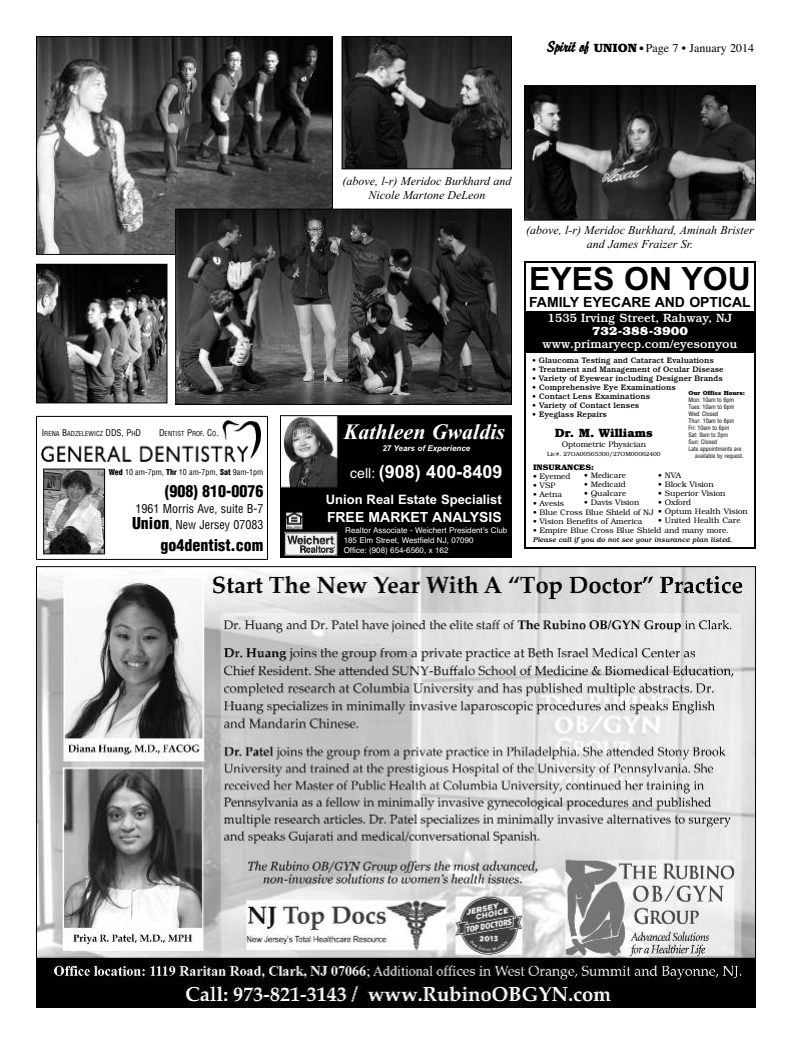
<style>
.page{position:relative;width:792px;height:1044px;background:#fff}
.page>*{position:absolute;margin:0;border:0;box-sizing:border-box;transform-origin:0 0}
.t1{font:700 32px "Arial";color:#000}
.t2{font:italic 700 22px "Times New Roman";color:#fff}
.t3{font:700 18px "Arial";color:#fff}
.t4{font:900 condensed 16px "Helvetica";color:#000}
.t5{font:700 14px "Arial";color:#000}
.t6{font:700 14px "Arial";color:#fff}
.t7{font:700 13px "Arial";color:#fff}
.t8{font:italic 12px/14px "Times New Roman";color:#000;text-align:center}
.t9{font:500 12px "Bookman";color:#fff}
.t10{font:condensed 12px/16px "Helvetica";color:#000}
.t11{font:12px "Times";color:#000}
.t12{font:700 12px "Bookman";color:#000}
.t13{font:700 12px "Bookman";color:#fff}
.t14{font:300 8px "Bookman";color:#000}
.t15{font:500 8px "Bookman";color:#000}
.t16{font:8px/10px "Helvetica";color:#fff}
.t17{font:condensed 8px "Helvetica";color:#000}
.t18{font:italic 700 8px "Arial";color:#fff}
.t19{font:700 8px "Bookman";color:#000}
.t20{font:italic 500 7px "Bookman";color:#000}
.t21{font:condensed 6.8px "Helvetica";color:#000}
.t22{font:condensed 6px "Helvetica";color:#000}
.t23{font:300 6px "Bookman";color:#000}
.t24{font:700 6px "Bookman";color:#000}
.s1{font-size:9px}
.s2{font-weight:900}
.s3{font-weight:900;font-size:16px}
.s4{font-family:"Brisk Extended";font-weight:700;font-style:italic;font-size:14px}
.s5{font-family:"Bookman";font-weight:700}
.s6{font-family:"Futura";font-weight:700;font-stretch:condensed;font-size:10px}
.s7{font-family:"Helvetica";font-weight:400;font-size:14px}
</style>
<div class="page">
<img style="left:38px;top:568px;width:716px;height:433px">
<img style="left:41px;top:420px;width:220px;height:42px">
<div style="left:36px;top:416px;width:232px;height:144px;border:1px solid #000"></div>
<img style="left:45px;top:471px;width:58px;height:81px">
<div style="left:43px;top:469px;width:62px;height:85px;border:1px solid #000"></div>
<div style="left:524px;top:261px;width:232px;height:288px;border:2px solid #000"></div>
<div style="left:524px;top:312px;width:232px;height:41px;background:#000"></div>
<img style="left:282px;top:417px;width:228px;height:139px">
<div style="left:280px;top:415px;width:232px;height:143px;border:1px solid #000"></div>
<img style="left:526px;top:87px;width:228px;height:132px">
<div style="left:524px;top:85px;width:232px;height:136px;border:1px solid #000"></div>
<img style="left:38px;top:38px;width:293px;height:215px">
<div style="left:36px;top:36px;width:297px;height:219px;border:1px solid #000"></div>
<img style="left:344px;top:38px;width:166px;height:129px">
<div style="left:342px;top:36px;width:170px;height:133px;border:1px solid #000"></div>
<img style="left:177px;top:211px;width:333px;height:192px">
<div style="left:175px;top:209px;width:337px;height:196px;border:1px solid #000"></div>
<img style="left:38px;top:266px;width:128px;height:135px">
<div style="left:36px;top:264px;width:132px;height:139px;border:1px solid #000"></div>
<p class="t21" style="left:42px;top:429px;width:101px"><span class="s1">I</span>RENA <span class="s1">B</span>ADZELEWICZ <span class="s1">DDS, P</span>H<span class="s1">D</span></p>
<p class="t21" style="left:159px;top:429px;width:61px"><span class="s1">D</span>ENTIST <span class="s1">P</span>ROF<span class="s1">. C</span>O<span class="s1">.</span></p>
<p class="t17" style="left:109px;top:468px;width:156px"><span class="s2">Wed</span> 10 am-7pm, <span class="s2">Thr</span> 10 am-7pm, <span class="s2">Sat</span> 9am-1pm</p>
<h3 class="t4" style="left:165px;top:482px;width:100px">(908) 810-0076</h3>
<h3 class="t10" style="left:132px;top:501px;width:133px">1961 Morris Ave, suite B-7<br><span class="s3">Union</span>, New Jersey 07083</h3>
<h3 class="t4" style="left:160px;top:536px;width:105px">go4dentist.com</h3>
<h3 class="t11" style="left:548px;top:41px;width:208px"><span class="s4">Spirit of</span> <span class="s5">UNION</span> <span class="s6">•</span> Page 7 • January 2014</h3>
<h3 class="t8" style="left:342px;top:174px;width:171px">(above, l-r) Meridoc Burkhard and<br>Nicole Martone DeLeon</h3>
<h2 class="t2" style="left:344px;top:419px;width:163px">Kathleen Gwaldis</h2>
<p class="t18" style="left:382px;top:444px;width:89px">27 Years of Experience</p>
<h3 class="t3" style="left:350px;top:462px;width:154px"><span class="s7">cell:</span> (908) 400-8409</h3>
<h3 class="t7" style="left:326px;top:491px;width:177px">Union Real Estate Specialist</h3>
<h3 class="t6" style="left:327px;top:508px;width:176px">FREE MARKET ANALYSIS</h3>
<p class="t16" style="left:344px;top:526px;width:165px">Realtor Associate - Weichert President’s Club<br>185 Elm Street, Westfield NJ, 07090<br>Office: (908) 654-6560, x 162</p>
<h3 class="t8" style="left:526px;top:223px;width:229px">(above, l-r) Meridoc Burkhard, Aminah Brister and James Fraizer Sr.</h3>
<h1 class="t1" style="left:529px;top:260px;width:223px">EYES ON YOU</h1>
<h3 class="t5" style="left:529px;top:294px;width:223px">FAMILY EYECARE AND OPTICAL</h3>
<h3 class="t9" style="left:548px;top:314px;width:186px">1535 Irving Street, Rahway, NJ</h3>
<h3 class="t13" style="left:592px;top:327px;width:98px">732-388-3900</h3>
<h3 class="t9" style="left:543px;top:340px;width:196px">www.primaryecp.com/eyesonyou</h3>
<p class="t15" style="left:532px;top:358px;width:183px">• Glaucoma Testing and Cataract Evaluations</p>
<p class="t15" style="left:532px;top:367px;width:193px">• Treatment and Management of Ocular Disease</p>
<p class="t15" style="left:532px;top:376px;width:192px">• Variety of Eyewear including Designer Brands</p>
<p class="t15" style="left:532px;top:385px;width:145px">• Comprehensive Eye Examinations</p>
<p class="t15" style="left:532px;top:394px;width:119px">• Contact Lens Examinations</p>
<p class="t15" style="left:532px;top:403px;width:108px">• Variety of Contact lenses</p>
<p class="t15" style="left:532px;top:412px;width:76px">• Eyeglass Repairs</p>
<p class="t24" style="left:689px;top:391px;width:58px">Our Office Hours:</p>
<p class="t22" style="left:689px;top:397px;width:47px">Mon: 10am to 6pm</p>
<p class="t22" style="left:689px;top:404px;width:47px">Tues: 10am to 6pm</p>
<p class="t22" style="left:689px;top:411px;width:31px">Wed: Closed</p>
<p class="t22" style="left:689px;top:418px;width:48px">Thur: 10am to 6pm</p>
<p class="t22" style="left:689px;top:425px;width:43px">Fri: 10am to 6pm</p>
<p class="t22" style="left:689px;top:432px;width:41px">Sat: 9am to 2pm</p>
<p class="t22" style="left:689px;top:439px;width:30px">Sun: Closed</p>
<p class="t22" style="left:689px;top:446px;width:54px">Late appointments are</p>
<p class="t22" style="left:695px;top:453px;width:50px">available by request.</p>
<h3 class="t12" style="left:555px;top:428px;width:99px">Dr. M. Williams</h3>
<p class="t14" style="left:562px;top:439px;width:86px">Optometric Physician</p>
<p class="t23" style="left:547px;top:450px;width:115px">Lic#. 27OA00565300/27OM00062400</p>
<p class="t19" style="left:533px;top:464px;width:63px">INSURANCES:</p>
<p class="t14" style="left:533px;top:471px;width:39px">• Eyemed</p>
<p class="t14" style="left:533px;top:480px;width:24px">• VSP</p>
<p class="t14" style="left:533px;top:489px;width:31px">• Aetna</p>
<p class="t14" style="left:533px;top:498px;width:33px">• Avesis</p>
<p class="t14" style="left:533px;top:507px;width:122px">• Blue Cross Blue Shield of NJ</p>
<p class="t14" style="left:533px;top:516px;width:111px">• Vision Benefits of America</p>
<p class="t14" style="left:533px;top:525px;width:197px">• Empire Blue Cross Blue Shield and many more.</p>
<p class="t20" style="left:533px;top:537px;width:201px">Please call if you do not see your insurance plan listed.</p>
<p class="t14" style="left:584px;top:470px;width:43px">• Medicare</p>
<p class="t14" style="left:584px;top:479px;width:43px">• Medicaid</p>
<p class="t14" style="left:584px;top:488px;width:44px">• Qualcare</p>
<p class="t14" style="left:584px;top:497px;width:57px">• Davis Vision</p>
<p class="t14" style="left:658px;top:471px;width:24px">• NVA</p>
<p class="t14" style="left:658px;top:480px;width:57px">• Block Vision</p>
<p class="t14" style="left:658px;top:489px;width:69px">• Superior Vision</p>
<p class="t14" style="left:658px;top:498px;width:34px">• Oxford</p>
<p class="t14" style="left:658px;top:507px;width:91px">• Optum Health Vision</p>
<p class="t14" style="left:658px;top:516px;width:84px">• United Health Care</p>
</div>
